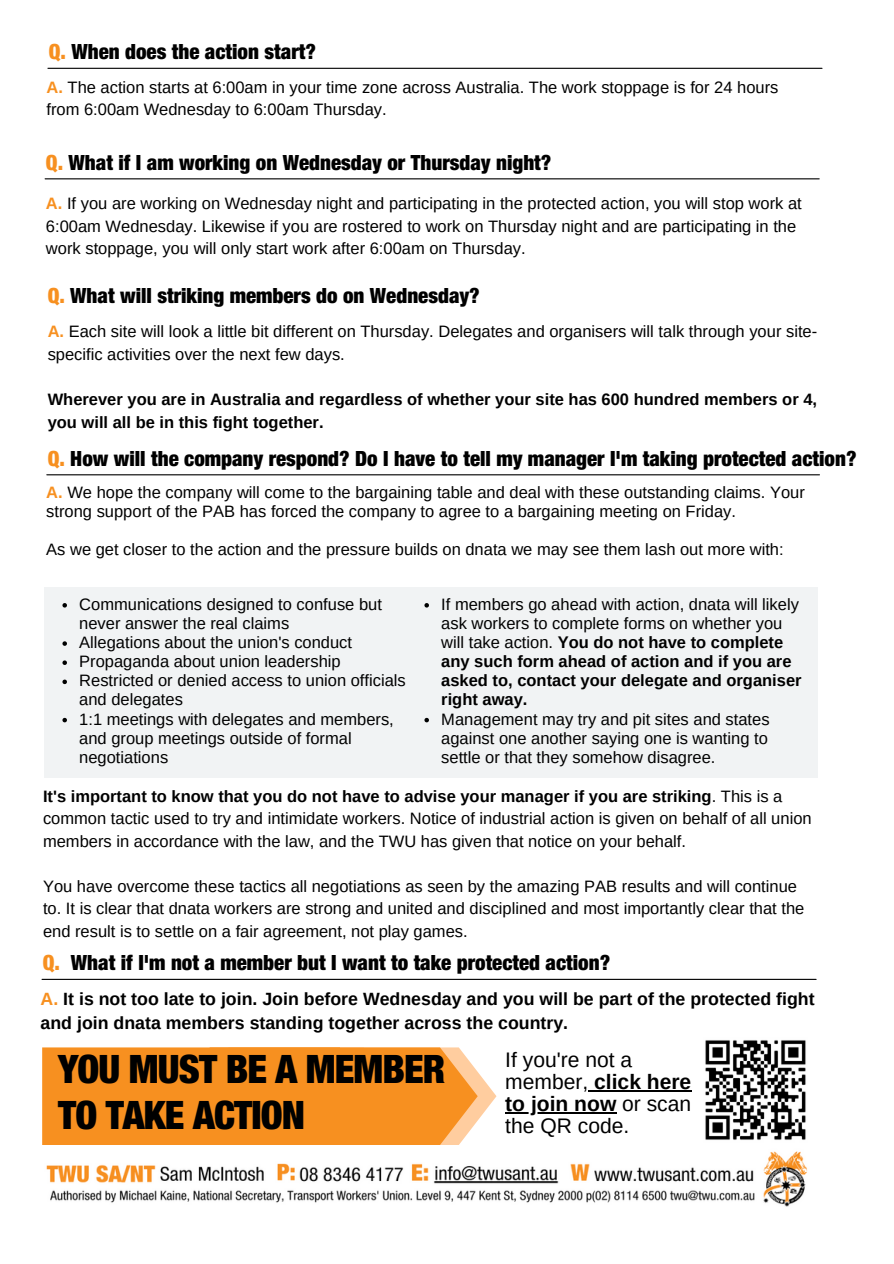
<style>
.page{position:relative;width:894px;height:1264px;background:#fff}
.page>*{position:absolute;margin:0;border:0;box-sizing:border-box;transform-origin:0 0}
.t1{font:900 condensed 39.3px/45.8px "Helvetica Neue LT Std";letter-spacing:-.02em;color:#000}
.t2{font:900 condensed 21px "Helvetica Neue LT Std";color:#000}
.t3{font:21px/21.9px "Arimo";color:#000}
.t4{font:700 17.7px/24.2px "Arimo";color:#000}
.t5{font:16.5px/22.5px "Arimo";color:#000}
.t6{font:700 16.5px/19.2px "Arimo";color:#000}
.s1{color:#f79020}
.s2{font-weight:700;color:#f79020}
.s3{font-weight:400}
.s4{font-weight:700}
</style>
<div class="page">
<hr style="left:48px;top:68px;width:773px;height:1px;background:#000">
<hr style="left:47px;top:474px;width:772px;height:1px;background:#000">
<div style="left:45px;top:587px;width:773px;height:190px;background:#f1f3f4"></div>
<hr style="left:45px;top:178px;width:774px;height:1px;background:#000">
<hr style="left:42px;top:978px;width:773px;height:1px;background:#000">
<img style="left:691px;top:1040px;width:115px;height:100px">
<svg style="left:42px;top:1047px;width:454px;height:97px;background:#f7972f"></svg>
<svg style="left:62px;top:603px;width:5px;height:4px"></svg>
<svg style="left:62px;top:641px;width:5px;height:5px"></svg>
<svg style="left:62px;top:660px;width:5px;height:5px"></svg>
<svg style="left:62px;top:679px;width:5px;height:5px"></svg>
<svg style="left:62px;top:718px;width:5px;height:4px"></svg>
<svg style="left:424px;top:603px;width:5px;height:4px"></svg>
<svg style="left:424px;top:718px;width:5px;height:4px"></svg>
<hr style="left:594px;top:1090px;width:97px;height:1px;background:#000">
<hr style="left:505px;top:1112px;width:111px;height:1px;background:#000">
<img style="left:46px;top:1151px;width:762px;height:56px">
<h2 class="t2" style="left:49px;top:44px;width:268px"><span class="s1">Q.</span> When does the action start?</h2>
<p class="t5" style="left:46px;top:76px;width:733px"><span class="s2">A.</span> The action starts at 6:00am in your time zone across Australia. The work stoppage is for 24 hours from 6:00am Wednesday to 6:00am Thursday.</p>
<p class="t2" style="left:46px;top:155px;width:507px"><span class="s1">Q.</span> What if I am working on Wednesday or Thursday night?</p>
<p class="t5" style="left:46px;top:192px;width:757px"><span class="s2">A.</span> If you are working on Wednesday night and participating in the protected action, you will stop work at<br>6:00am Wednesday. Likewise if you are rostered to work on Thursday night and are participating in the work stoppage, you will only start work after 6:00am on Thursday.</p>
<h2 class="t2" style="left:48px;top:288px;width:433px"><span class="s1">Q.</span> What will striking members do on Wednesday?</h2>
<p class="t5" style="left:48px;top:320px;width:770px"><span class="s2">A.</span> Each site will look a little bit different on Thursday. Delegates and organisers will talk through your site&shy;specific activities over the next few days.</p>
<p class="t6" style="left:48px;top:388px;width:770px;line-height:22.5px">Wherever you are in Australia and regardless of whether your site has 600 hundred members or 4, you will all be in this fight together.</p>
<p class="t2" style="left:48px;top:451px;width:810px"><span class="s1">Q.</span> How will the company respond? Do I have to tell my manager I'm taking protected action?</p>
<h2 class="t5" style="left:46px;top:482px;width:759px;line-height:19.2px"><span class="s2">A.</span> We hope the company will come to the bargaining table and deal with these outstanding claims. Your strong support of the PAB has forced the company to agree to a bargaining meeting on Friday.</h2>
<h4 class="t5" style="left:46px;top:538px;width:738px">As we get closer to the action and the pressure builds on dnata we may see them lash out more with:</h4>
<h2 class="t5" style="left:79px;top:594px;width:304px;line-height:19.2px">Communications designed to confuse but never answer the real claims</h2>
<p class="t5" style="left:79px;top:631px;width:274px">Allegations about the union's conduct</p>
<p class="t5" style="left:79px;top:650px;width:263px">Propaganda about union leadership</p>
<p class="t5" style="left:79px;top:671px;width:328px;line-height:19.2px">Restricted or denied access to union officials and delegates</p>
<p class="t5" style="left:79px;top:709px;width:316px;line-height:19.2px">1:1 meetings with delegates and members, and group meetings outside of formal negotiations</p>
<p class="t6" style="left:441px;top:594px;width:362px"><span class="s3">If members go ahead with action, dnata will likely ask workers to complete forms on whether you will take action.</span> You do not have to complete any such form ahead of action and if you are asked to, contact your delegate and organiser right away.</p>
<p class="t5" style="left:441px;top:709px;width:330px;line-height:19.2px;text-align:justify">Management may try and pit sites and states against one another saying one is wanting to settle or that they somehow disagree.</p>
<p class="t5" style="left:43px;top:784px;width:770px"><span class="s4">It's important to know that you do not have to advise your manager if you are striking</span>. This is a common tactic used to try and intimidate workers. Notice of industrial action is given on behalf of all union members in accordance with the law, and the TWU has given that notice on your behalf.</p>
<p class="t5" style="left:43px;top:874px;width:762px">You have overcome these tactics all negotiations as seen by the amazing PAB results and will continue to. It is clear that dnata workers are strong and united and disciplined and most importantly clear that the end result is to settle on a fair agreement, not play games.</p>
<p class="t2" style="left:43px;top:955px;width:568px"><span class="s1">Q.</span> What if I'm not a member but I want to take protected action?</p>
<p class="t4" style="left:41px;top:986px;width:775px"><span class="s1">A.</span> It is not too late to join. Join before Wednesday and you will be part of the protected fight and join dnata members standing together across the country.</p>
<p class="t1" style="left:58px;top:1051px;width:389px">YOU MUST BE A MEMBER<br>TO TAKE ACTION</p>
<h2 class="t3" style="left:505px;top:1048px;width:187px">If you're not a member, <span class="s4">click here</span></h2>
<p class="t3" style="left:505px;top:1092px;width:187px"><span class="s4">to join now</span> or scan the QR code.</p>
</div>
